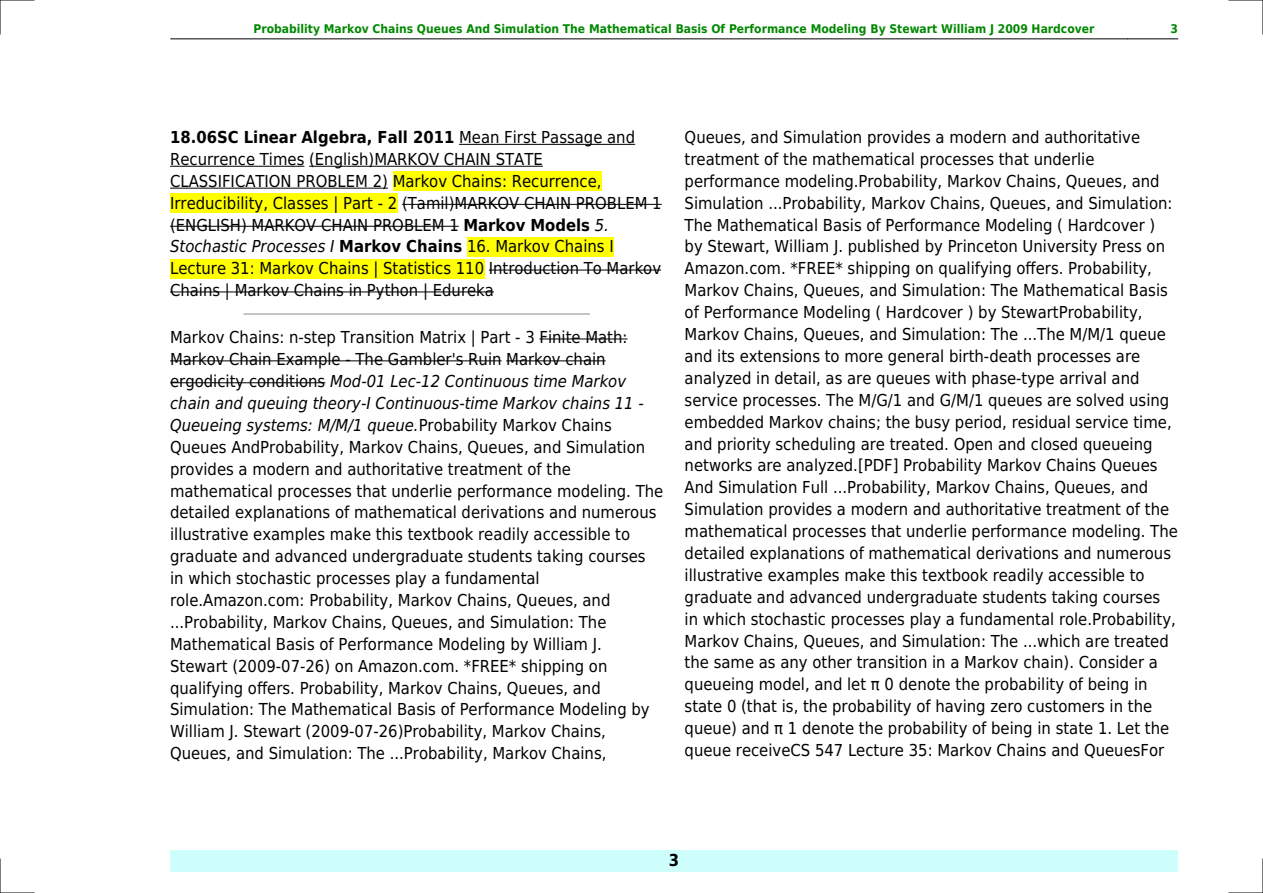
<style>
.page{position:relative;width:1263px;height:893px;background:#fff}
.page>*{position:absolute;margin:0;border:0;box-sizing:border-box;transform-origin:0 0}
.t1{font:16.5px/21.9px "DejaVu Sans Condensed";color:#000}
.t2{font:700 16.5px "DejaVu Sans Condensed";color:#000}
.t3{font:700 12px "DejaVu Sans Condensed";color:#080}
.s1{font-weight:700}
.s2{font-style:italic}
</style>
<div class="page">
<hr style="left:170px;top:39px;width:50px;height:1px;background:#000">
<hr style="left:221px;top:39px;width:906px;height:1px;background:#000">
<hr style="left:1128px;top:39px;width:50px;height:1px;background:#000">
<div style="left:170px;top:850px;width:1008px;height:22px;background:#cffffc"></div>
<hr style="left:459px;top:144px;width:176px;height:1px;background:#000">
<hr style="left:170px;top:166px;width:134px;height:1px;background:#000">
<hr style="left:309px;top:166px;width:234px;height:1px;background:#000">
<hr style="left:170px;top:188px;width:218px;height:1px;background:#000">
<div style="left:393px;top:171px;width:208px;height:20px;background:#ff0"></div>
<div style="left:170px;top:193px;width:227px;height:20px;background:#ff0"></div>
<hr style="left:402px;top:204px;width:260px;height:1px;background:#000">
<hr style="left:170px;top:226px;width:289px;height:1px;background:#000">
<div style="left:467px;top:237px;width:147px;height:19px;background:#ff0"></div>
<div style="left:170px;top:259px;width:314px;height:19px;background:#ff0"></div>
<hr style="left:489px;top:270px;width:172px;height:1px;background:#000">
<hr style="left:170px;top:292px;width:324px;height:1px;background:#000">
<hr style="left:244px;top:313px;width:345px;height:2px;background:#999">
<hr style="left:539px;top:339px;width:88px;height:1px;background:#000">
<hr style="left:170px;top:360px;width:331px;height:1px;background:#000">
<hr style="left:506px;top:360px;width:100px;height:1px;background:#000">
<hr style="left:170px;top:382px;width:155px;height:1px;background:#000">
<hr style="left:0;top:0;width:34px;height:1px;background:#000">
<hr style="left:1229px;top:0;width:34px;height:1px;background:#000">
<hr style="left:0;top:892px;width:34px;height:1px;background:#000">
<hr style="left:1229px;top:892px;width:34px;height:1px;background:#000">
<hr style="left:0;top:0;width:1px;height:34px;background:#000">
<hr style="left:0;top:859px;width:1px;height:34px;background:#000">
<hr style="left:1262px;top:0;width:1px;height:34px;background:#000">
<hr style="left:1262px;top:859px;width:1px;height:34px;background:#000">
<p class="t3" style="left:253px;top:21px;width:842px">Probability Markov Chains Queues And Simulation The Mathematical Basis Of Performance Modeling By Stewart William J 2009 Hardcover</p>
<p class="t3" style="left:1170px;top:21px;width:9px">3</p>
<p class="t1" style="left:170px;top:126px;width:493px"><span class="s1">18.06SC Linear Algebra, Fall 2011</span> Mean First Passage and Recurrence Times (English)MARKOV CHAIN STATE CLASSIFICATION PROBLEM 2) Markov Chains: Recurrence, Irreducibility, Classes | Part - 2 (Tamil)MARKOV CHAIN PROBLEM 1 (ENGLISH) MARKOV CHAIN PROBLEM 1 <span class="s1">Markov Models</span> <span class="s2">5.<br>Stochastic Processes I</span> <span class="s1">Markov Chains</span> 16. Markov Chains I Lecture 31: Markov Chains | Statistics 110 Introduction To Markov Chains | Markov Chains in Python | Edureka</p>
<p class="t1" style="left:170px;top:327px;width:495px">Markov Chains: n-step Transition Matrix | Part - 3 Finite Math:<br>Markov Chain Example - The Gambler's Ruin Markov chain ergodicity conditions <span class="s2">Mod-01 Lec-12 Continuous time Markov chain and queuing theory-I Continuous-time Markov chains 11 - Queueing systems: M/M/1 queue.</span>Probability Markov Chains Queues AndProbability, Markov Chains, Queues, and Simulation provides a modern and authoritative treatment of the mathematical processes that underlie performance modeling. The detailed explanations of mathematical derivations and numerous illustrative examples make this textbook readily accessible to graduate and advanced undergraduate students taking courses in which stochastic processes play a fundamental role.Amazon.com: Probability, Markov Chains, Queues, and ...Probability, Markov Chains, Queues, and Simulation: The Mathematical Basis of Performance Modeling by William J.<br>Stewart (2009-07-26) on Amazon.com. *FREE* shipping on qualifying offers. Probability, Markov Chains, Queues, and Simulation: The Mathematical Basis of Performance Modeling by William J. Stewart (2009-07-26)Probability, Markov Chains, Queues, and Simulation: The ...Probability, Markov Chains,</p>
<p class="t1" style="left:685px;top:126px;width:495px">Queues, and Simulation provides a modern and authoritative treatment of the mathematical processes that underlie performance modeling.Probability, Markov Chains, Queues, and Simulation ...Probability, Markov Chains, Queues, and Simulation:<br>The Mathematical Basis of Performance Modeling ( Hardcover )<br>by Stewart, William J. published by Princeton University Press on Amazon.com. *FREE* shipping on qualifying offers. Probability, Markov Chains, Queues, and Simulation: The Mathematical Basis of Performance Modeling ( Hardcover ) by StewartProbability, Markov Chains, Queues, and Simulation: The ...The M/M/1 queue and its extensions to more general birth-death processes are analyzed in detail, as are queues with phase-type arrival and service processes. The M/G/1 and G/M/1 queues are solved using embedded Markov chains; the busy period, residual service time, and priority scheduling are treated. Open and closed queueing networks are analyzed.[PDF] Probability Markov Chains Queues And Simulation Full ...Probability, Markov Chains, Queues, and Simulation provides a modern and authoritative treatment of the mathematical processes that underlie performance modeling. The detailed explanations of mathematical derivations and numerous illustrative examples make this textbook readily accessible to graduate and advanced undergraduate students taking courses in which stochastic processes play a fundamental role.Probability, Markov Chains, Queues, and Simulation: The ...which are treated the same as any other transition in a Markov chain). Consider a queueing model, and let 0 denote the probability of being in state 0 (that is, the probability of having zero customers in the queue) and 1 denote the probability of being in state 1. Let the queue receiveCS 547 Lecture 35: Markov Chains and QueuesFor</p>
<p class="t2" style="left:669px;top:851px;width:12px">3</p>
</div>
